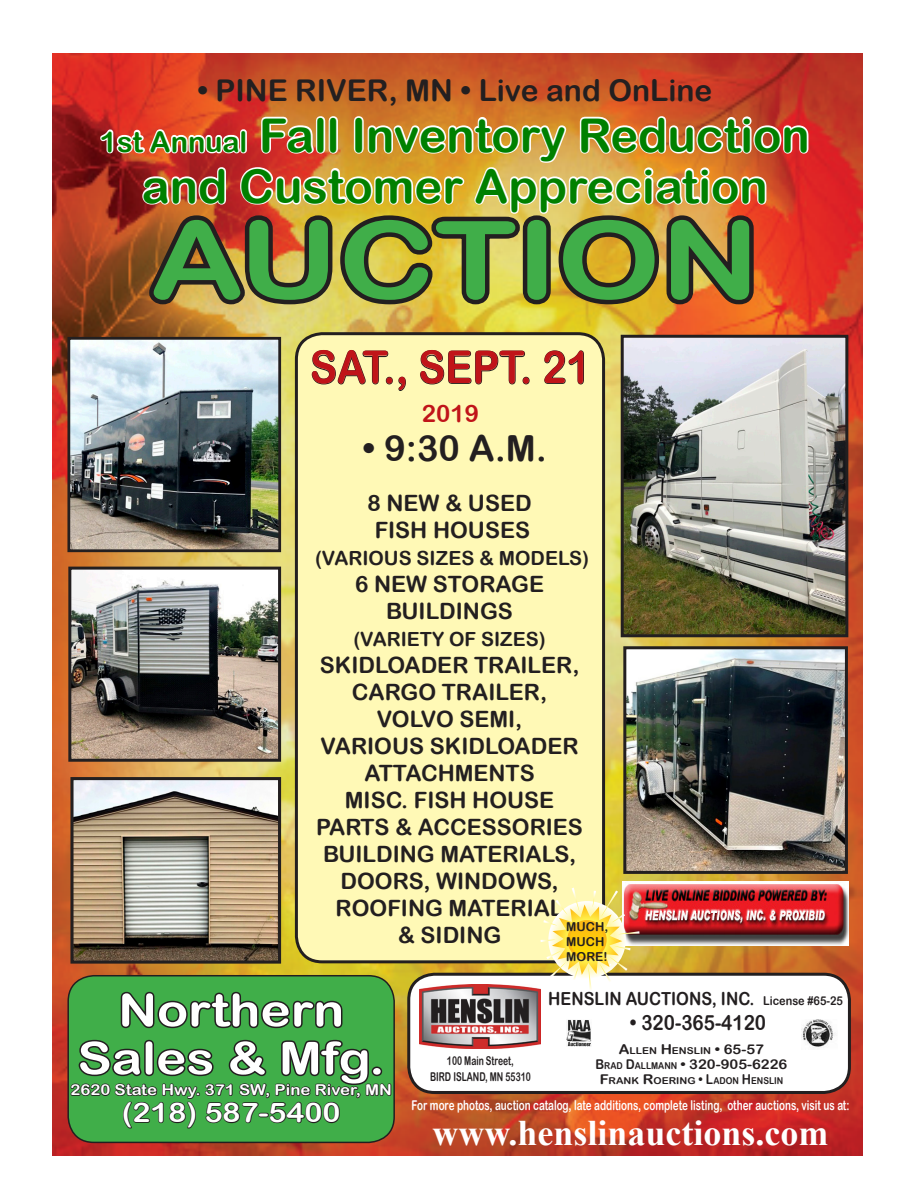
<style>
.page{position:relative;width:918px;height:1188px;background:#fff}
.page>*{position:absolute;margin:0;border:0;box-sizing:border-box;transform-origin:0 0}
.t1{font:108px "Arial Rounded MT Bold";color:#40ae49;scale:1.21 1}
.t2{font:46.5px/51px "Arial Rounded MT Bold";color:#008000;text-align:center}
.t3{font:45px/48px "Arial Rounded MT Bold";color:#fff;text-align:center;scale:1.14 1}
.t4{font:45px "Arial Rounded MT Bold";color:#c01419;scale:.9 1}
.t5{font:700 36px "Times New Roman";color:#fff}
.t6{font:36px "Arial Rounded MT Bold";color:#231f20}
.t7{font:30px "Arial Rounded MT Bold";color:#231f20}
.t8{font:27px "Arial Rounded MT Bold";color:#fff;scale:1.12 1}
.t9{font:24px "Arial Rounded MT Bold";color:#c01419}
.t10{font:22.5px/27px "Arial Rounded MT Bold";color:#231f20;text-align:center}
.t11{font:21px "Arial Rounded MT Bold";color:#231f20;scale:.9 1}
.t12{font:19.5px "Arial Rounded MT Bold";color:#231f20}
.t13{font:18px "Arial Rounded MT Bold";color:#231f20;scale:.9 1}
.t14{font:15px "Arial Rounded MT Bold";color:#fff;scale:1.12 1}
.t15{font:13.5px "Arial Rounded MT Bold";color:#fff;scale:.73 1}
.t16{font:13.5px "Arial Rounded MT Bold";color:#231f20;scale:.9 1}
.t17{font:12.3px/14.9px "Arial Rounded MT Bold";color:#231f20}
.t18{font:12.15px/16.2px "Arial Rounded MT Bold";color:#231f20;text-align:center;scale:.7 1}
.t19{font:9.45px "Arial Rounded MT Bold";color:#231f20;scale:1.1 1}
.s1{font-size:28.5px}
.s2{font-size:12.15px}
.s3{font-size:13.5px}
.s4{font-size:9.45px}
</style>
<div class="page">
<img style="left:52px;top:54px;width:810px;height:1102px">
<div style="left:296px;top:334px;width:308px;height:628px;background:#fff9b6;border-radius:26px"></div>
<div style="left:295px;top:332px;width:310px;height:631px;border:3px solid #231f20;border-radius:26px"></div>
<img style="left:98px;top:114px;width:713px;height:198px">
<div style="left:68px;top:976px;width:326px;height:166px;background:#40ae49;border-radius:26px"></div>
<div style="left:67px;top:975px;width:328px;height:168px;border:2px solid #231f20;border-radius:26px"></div>
<svg style="left:69px;top:989px;width:323px;height:141px"></svg>
<img style="left:623px;top:882px;width:225px;height:63px">
<svg style="left:311px;top:350px;width:95px;height:41px"></svg>
<svg style="left:420px;top:350px;width:110px;height:35px"></svg>
<svg style="left:544px;top:350px;width:40px;height:35px"></svg>
<img style="left:71px;top:341px;width:206px;height:207px">
<div style="left:67px;top:337px;width:214px;height:215px;border:3px solid #231f20"></div>
<img style="left:72px;top:571px;width:205px;height:187px">
<div style="left:68px;top:567px;width:213px;height:195px;border:3px solid #231f20"></div>
<img style="left:74px;top:781px;width:203px;height:179px">
<div style="left:70px;top:777px;width:211px;height:187px;border:3px solid #231f20"></div>
<img style="left:627px;top:650px;width:217px;height:220px">
<div style="left:623px;top:646px;width:225px;height:228px;border:3px solid #231f20"></div>
<img style="left:625px;top:339px;width:219px;height:294px">
<div style="left:621px;top:335px;width:227px;height:302px;border:3px solid #231f20"></div>
<div style="left:409px;top:974px;width:440px;height:118px;background:#fff;border-radius:26px"></div>
<div style="left:407px;top:973px;width:444px;height:121px;border:3px solid #231f20;border-radius:26px"></div>
<img style="left:420px;top:984px;width:121px;height:65px">
<img style="left:802px;top:1019px;width:33px;height:29px">
<img style="left:566px;top:1019px;width:25px;height:27px">
<svg style="left:540px;top:888px;width:100px;height:103px"></svg>
<h3 class="t7" style="left:197px;top:72px;width:517px">• PINE RIVER, MN • Live and OnLine</h3>
<h2 class="t2" style="left:100px;top:109px;width:712px"><span class="s1">1st Annual</span> Fall Inventory Reduction and Customer Appreciation</h2>
<h1 class="t1" style="left:150px;top:196px;width:505px">AUCTION</h1>
<h3 class="t4" style="left:310px;top:341px;width:313px">SAT., SEPT. 21</h3>
<p class="t9" style="left:422px;top:400px;width:59px">2019</p>
<h3 class="t6" style="left:363px;top:427px;width:186px">• 9:30 A.M.</h3>
<p class="t10" style="left:367px;top:489px;width:166px">8 NEW &amp; USED<br>FISH HOUSES</p>
<p class="t12" style="left:315px;top:546px;width:275px">(VARIOUS SIZES &amp; MODELS)</p>
<p class="t10" style="left:355px;top:570px;width:191px">6 NEW STORAGE<br>BUILDINGS</p>
<p class="t12" style="left:353px;top:627px;width:194px">(VARIETY OF SIZES)</p>
<p class="t10" style="left:316px;top:651px;width:268px">SKIDLOADER TRAILER,<br>CARGO TRAILER,<br>VOLVO SEMI,<br>VARIOUS SKIDLOADER<br>ATTACHMENTS<br>MISC. FISH HOUSE<br>PARTS &amp; ACCESSORIES<br>BUILDING MATERIALS,<br>DOORS, WINDOWS,<br>ROOFING MATERIAL<br>&amp; SIDING</p>
<p class="t17" style="left:566px;top:919px;width:43px">MUCH,<br>MUCH<br>MORE!</p>
<h3 class="t3" style="left:77px;top:986px;width:271px">Northern<br>Sales &amp; Mfg.</h3>
<p class="t14" style="left:70px;top:1081px;width:289px">2620 State Hwy. 371 SW, Pine River, MN</p>
<p class="t8" style="left:122px;top:1097px;width:197px">(218) 587-5400</p>
<p class="t18" style="left:430px;top:1052px;width:145px">100 Main Street,<br>BIRD ISLAND, MN 55310</p>
<p class="t13" style="left:548px;top:988px;width:329px">HENSLIN AUCTIONS, INC. <span class="s2">License #65-25</span></p>
<p class="t11" style="left:630px;top:1010px;width:153px">• 320-365-4120</p>
<p class="t19" style="left:619px;top:1045px;width:133px"><span class="s3">A</span>LLEN <span class="s3">H</span>ENSLIN <span class="s3">• 65-57</span></p>
<p class="t16" style="left:596px;top:1056px;width:215px">B<span class="s4">RAD</span> D<span class="s4">ALLMANN</span> • 320-905-6226</p>
<p class="t19" style="left:600px;top:1075px;width:168px"><span class="s3">F</span>RANK <span class="s3">R</span>OERING <span class="s3">• L</span>ADON <span class="s3">H</span>ENSLIN</p>
<p class="t15" style="left:412px;top:1098px;width:601px">For more photos, auction catalog, late additions, complete listing, other auctions, visit us at:</p>
<h3 class="t5" style="left:433px;top:1108px;width:398px">www.henslinauctions.com</h3>
</div>
